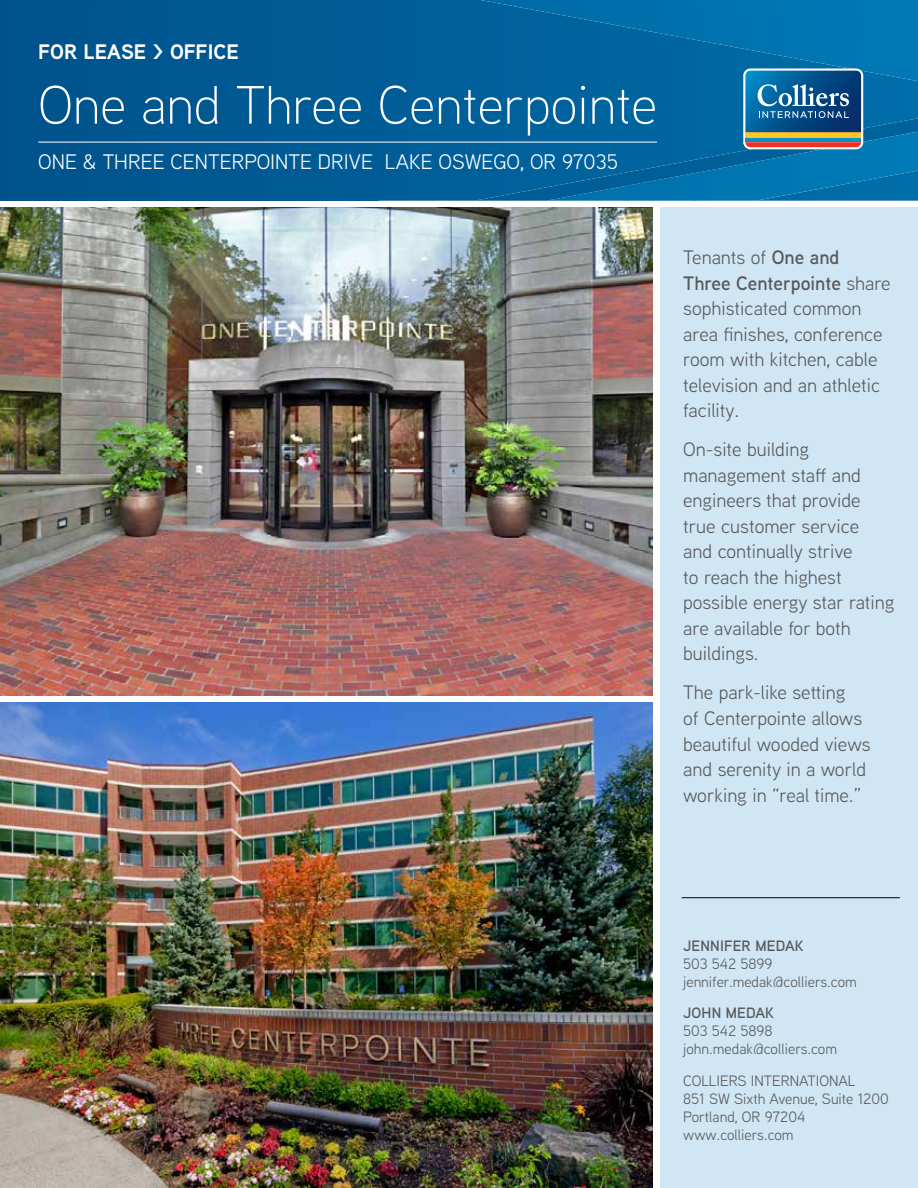
<style>
.page{position:relative;width:918px;height:1188px;background:#fff}
.page>*{position:absolute;margin:0;border:0;box-sizing:border-box;transform-origin:0 0}
.t1{font:300 54px "Aaux Next";color:#fff}
.t2{font:21px "Aaux Next";color:#fff}
.t3{font:700 21px "Aaux Next";color:#fff}
.t4{font:19.5px/25.5px "Aaux Next";color:#58595b}
.t5{font:15px/18px "Aaux Next";color:#58595b}
.t6{font:600 15px "Aaux Next";letter-spacing:.01em;color:#58595b}
.s1{font-weight:600}
</style>
<div class="page">
<div style="left:0;top:0;width:377px;height:201px;background:#005791"></div>
<div style="left:377px;top:0;width:333px;height:201px;background:#00619b"></div>
<div style="left:710px;top:81px;width:208px;height:51px;background:#006ca7"></div>
<img style="left:480px;top:0;width:438px;height:38px">
<img style="left:676px;top:36px;width:242px;height:45px">
<img style="left:694px;top:132px;width:224px;height:69px">
<img style="left:669px;top:178px;width:26px;height:23px">
<img style="left:668px;top:141px;width:130px;height:37px">
<img style="left:796px;top:118px;width:122px;height:36px">
<img style="left:475px;top:165px;width:194px;height:36px">
<div style="left:661px;top:207px;width:257px;height:981px;background:#d0e6f4"></div>
<img style="left:0;top:702px;width:653px;height:486px">
<img style="left:0;top:207px;width:653px;height:489px">
<svg style="left:743px;top:68px;width:120px;height:81px;background:#4a7796"></svg>
<hr style="left:38px;top:142px;width:619px;height:1px;background:#fff">
<hr style="left:682px;top:897px;width:218px;height:1px;background:#000">
<p class="t3" style="left:38px;top:37px;width:202px">FOR LEASE &gt; OFFICE</p>
<h1 class="t1" style="left:38px;top:69px;width:620px">One and Three Centerpointe</h1>
<p class="t2" style="left:38px;top:147px;width:581px">ONE &amp; THREE CENTERPOINTE DRIVE LAKE OSWEGO, OR 97035</p>
<p class="t4" style="left:683px;top:244px;width:209px">Tenants of <span class="s1">One and<br>Three Centerpointe</span> share sophisticated common area finishes, conference room with kitchen, cable television and an athletic facility.</p>
<p class="t4" style="left:683px;top:436px;width:213px">On-site building management staff and engineers that provide true customer service<br>and continually strive<br>to reach the highest possible energy star rating are available for both buildings.</p>
<p class="t4" style="left:683px;top:679px;width:189px">The park-like setting<br>of Centerpointe allows beautiful wooded views and serenity in a world working in “real time.”</p>
<p class="t6" style="left:683px;top:935px;width:122px">JENNIFER MEDAK</p>
<p class="t5" style="left:683px;top:954px;width:175px">503 542 5899 jennifer.medak@colliers.com</p>
<p class="t6" style="left:683px;top:1003px;width:92px">JOHN MEDAK</p>
<p class="t5" style="left:683px;top:1022px;width:155px">503 542 5898 john.medak@colliers.com</p>
<p class="t5" style="left:683px;top:1071px;width:207px">COLLIERS INTERNATIONAL<br>851 SW Sixth Avenue, Suite 1200<br>Portland, OR 97204 www.colliers.com</p>
</div>
